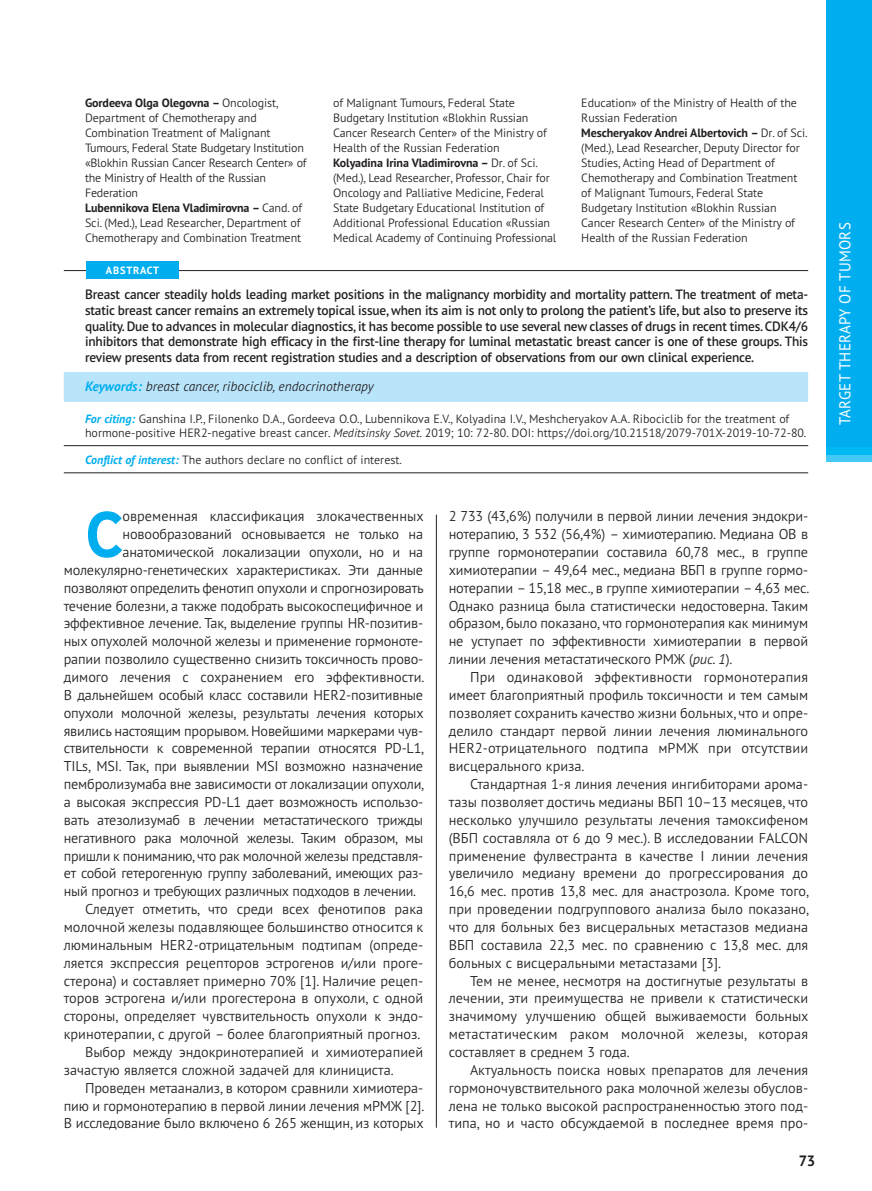
<style>
.page{position:relative;width:872px;height:1191px;background:#fff}
.page>*{position:absolute;margin:0;border:0;box-sizing:border-box;transform-origin:0 0}
.t1{font:500 69.15px "PF Highway Sans Pro";color:#00aeef;scale:.95 1}
.t2{font:15.75px "PT Sans Pro";letter-spacing:.02em;color:#fff;scale:.95 1}
.t3{font:700 15px "PT Sans Pro";color:#231f20}
.t4{font:300 14.25px/17.9px "PT Sans Pro";letter-spacing:-.015em;color:#231f20;text-align:justify}
.t5{font:600 13.5px/15.8px "PT Sans Pro";letter-spacing:-.015em;color:#231f20;text-align:justify}
.t6{font:italic 300 13.5px "PT Sans Pro";color:#231f20}
.t7{font:300 12px/15px "PT Sans Pro";letter-spacing:-.01em;color:#231f20}
.t8{font:700 10.5px "PT Sans Pro";letter-spacing:.08em;color:#fff}
.s1{font-weight:700}
.s2{font-weight:700;color:#00aeef}
.s3{font-weight:700;font-style:italic;color:#00aeef}
.s4{font-style:italic}
</style>
<div class="page">
<div style="left:826px;top:0;width:46px;height:446px;background:#00aeef"></div>
<div style="left:64px;top:372px;width:744px;height:30px;background:#b9e5fb"></div>
<hr style="left:64px;top:445px;width:744px;height:1px;background:#231f20">
<hr style="left:64px;top:472px;width:744px;height:1px;background:#231f20">
<hr style="left:64px;top:270px;width:744px;height:1px;background:#231f20">
<div style="left:86px;top:262px;width:92px;height:17px;background:#00aeef"></div>
<hr style="left:436px;top:514px;width:1px;height:613px;background:#231f20">
<p class="t7" style="left:85px;top:97px;width:223px"><span class="s1">Gordeeva Olga Olegovna –</span> Oncologist, Department of Chemotherapy and Combination Treatment of Malignant Tumours, Federal State Budgetary Institution «Blokhin Russian Cancer Research Center» of the Ministry of Health of the Russian Federation<br><span class="s1">Lubennikova Elena Vladimirovna –</span> Cand. of Sci. (Med.), Lead Researcher, Department of Chemotherapy and Combination Treatment</p>
<p class="t7" style="left:333px;top:97px;width:225px">of Malignant Tumours, Federal State Budgetary Institution «Blokhin Russian Cancer Research Center» of the Ministry of Health of the Russian Federation<br><span class="s1">Kolyadina Irina Vladimirovna –</span> Dr. of Sci. (Med.), Lead Researcher, Professor, Chair for Oncology and Palliative Medicine, Federal State Budgetary Educational Institution of Additional Professional Education «Russian Medical Academy of Continuing Professional</p>
<p class="t7" style="left:581px;top:97px;width:228px">Education» of the Ministry of Health of the Russian Federation<br><span class="s1">Mescheryakov Andrei Albertovich –</span> Dr. of Sci. (Med.), Lead Researcher, Deputy Director for Studies, Acting Head of Department of Chemotherapy and Combination Treatment of Malignant Tumours, Federal State Budgetary Institution «Blokhin Russian Cancer Research Center» of the Ministry of Health of the Russian Federation</p>
<p class="t8" style="left:106px;top:267px;width:55px">ABSTRACT</p>
<p class="t5" style="left:85px;top:288px;width:724px">Breast cancer steadily holds leading market positions in the malignancy morbidity and mortality pattern. The treatment of meta&shy;static breast cancer remains an extremely topical issue, when its aim is not only to prolong the patient’s life, but also to preserve its quality. Due to advances in molecular diagnostics, it has become possible to use several new classes of drugs in recent times. CDK4/6 inhibitors that demonstrate high efficacy in the first-line therapy for luminal metastatic breast cancer is one of these groups. This review presents data from recent registration studies and a description of observations from our own clinical experience.</p>
<p class="t6" style="left:85px;top:381px;width:290px"><span class="s2">Keywords:</span> breast cancer, ribociclib, endocrinotherapy</p>
<p class="t7" style="left:85px;top:412px;width:723px;line-height:14.4px"><span class="s3">For citing:</span> Ganshina I.P., Filonenko D.A., Gordeeva O.O., Lubennikova E.V., Kolyadina I.V., Meshcheryakov A.A. Ribociclib for the treatment of hormone-positive HER2-negative breast cancer. <span class="s4">Meditsinsky Sovet.</span> 2019; 10: 72-80. DOI: https://doi.org/10.21518/2079-701X-2019-10-72-80.</p>
<p class="t7" style="left:85px;top:454px;width:318px"><span class="s3">Conflict of interest:</span> The authors declare no conflict of interest.</p>
<h1 class="t1" style="left:85px;top:505px;width:42px">С</h1>
<p class="t4" style="left:122px;top:509px;width:303px">овременная классификация злокачественных</p>
<p class="t4" style="left:122px;top:527px;width:302px">новообразований основывается не только на</p>
<p class="t4" style="left:122px;top:545px;width:302px">анатомической локализации опухоли, но и на</p>
<p class="t4" style="left:64px;top:562px;width:361px">молекулярно-генетических характеристиках. Эти данные</p>
<p class="t4" style="left:64px;top:580px;width:361px">позволяют определить фенотип опухоли и спрогнозировать</p>
<p class="t4" style="left:64px;top:598px;width:361px">течение болезни, а также подобрать высокоспецифичное и</p>
<p class="t4" style="left:64px;top:616px;width:361px">эффективное лечение. Так, выделение группы HR-позитив-</p>
<p class="t4" style="left:64px;top:634px;width:361px">ных опухолей молочной железы и применение гормоноте-</p>
<p class="t4" style="left:64px;top:652px;width:361px">рапии позволило существенно снизить токсичность прово-</p>
<p class="t4" style="left:64px;top:670px;width:362px">димого лечения с сохранением его эффективности.</p>
<p class="t4" style="left:64px;top:687px;width:361px">В дальнейшем особый класс составили HER2-позитивные</p>
<p class="t4" style="left:64px;top:705px;width:361px">опухоли молочной железы, результаты лечения которых</p>
<p class="t4" style="left:64px;top:723px;width:361px">явились настоящим прорывом. Новейшими маркерами чув-</p>
<p class="t4" style="left:64px;top:741px;width:362px">ствительности к современной терапии относятся PD-L1,</p>
<p class="t4" style="left:64px;top:759px;width:361px">TILs, MSI. Так, при выявлении MSI возможно назначение</p>
<p class="t4" style="left:64px;top:777px;width:362px">пембролизумаба вне зависимости от локализации опухоли,</p>
<p class="t4" style="left:64px;top:794px;width:361px">а высокая экспрессия PD-L1 дает возможность использо-</p>
<p class="t4" style="left:64px;top:812px;width:361px">вать атезолизумаб в лечении метастатического трижды</p>
<p class="t4" style="left:64px;top:830px;width:361px">нега тивного рака молочной железы. Таким образом, мы</p>
<p class="t4" style="left:64px;top:848px;width:361px">пришли к пониманию, что рак молочной железы представля-</p>
<p class="t4" style="left:64px;top:866px;width:361px">ет собой гетерогенную группу заболеваний, имеющих раз-</p>
<p class="t4" style="left:64px;top:884px;width:354px">ный прогноз и требующих различных подходов в лечении.</p>
<p class="t4" style="left:85px;top:902px;width:340px">Следует отметить, что среди всех фенотипов рака</p>
<p class="t4" style="left:64px;top:919px;width:361px">молочной железы подавляющее большинство относится к</p>
<p class="t4" style="left:64px;top:937px;width:361px">люминальным HER2-отрицательным подтипам (опреде-</p>
<p class="t4" style="left:64px;top:955px;width:361px">ляется экспрессия рецепторов эстрогенов и/или проге-</p>
<p class="t4" style="left:64px;top:973px;width:361px">стерона) и составляет примерно 70% [1]. Наличие рецеп-</p>
<p class="t4" style="left:64px;top:991px;width:361px">торов эстрогена и/или прогестерона в опухоли, с одной</p>
<p class="t4" style="left:64px;top:1009px;width:361px">стороны, определяет чувствительность опухоли к эндо-</p>
<p class="t4" style="left:64px;top:1027px;width:358px">кринотерапии, с другой – более благоприятный прогноз.</p>
<p class="t4" style="left:85px;top:1044px;width:340px">Выбор между эндокринотерапией и химиотерапией</p>
<p class="t4" style="left:64px;top:1062px;width:331px">зачастую является сложной задачей для клинициста.</p>
<p class="t4" style="left:85px;top:1080px;width:340px">Проведен метаанализ, в котором сравнили химиотера-</p>
<p class="t4" style="left:64px;top:1098px;width:362px">пию и гормонотерапию в первой линии лечения мРМЖ [2].</p>
<p class="t4" style="left:64px;top:1116px;width:361px">В исследование было включено 6 265 женщин, из которых</p>
<p class="t4" style="left:449px;top:509px;width:362px">2 733 (43,6%) получили в первой линии лечения эндокри&shy;нотерапию, 3 532 (56,4%) – химиотерапию. Медиана ОВ в группе гормонотерапии составила 60,78 мес., в группе химиотерапии – 49,64 мес., медиана ВБП в группе гормо&shy;нотерапии – 15,18 мес., в группе химиотерапии – 4,63 мес.<br>Однако разница была статистически недостоверна. Таким образом, было показано, что гормонотерапия как минимум не уступает по эффективности химиотерапии в первой линии лечения метастатического РМЖ (<span class="s4">рис. 1</span>).</p>
<p class="t4" style="left:449px;top:670px;width:361px;text-indent:21px">При одинаковой эффективности гормонотерапия имеет благоприятный профиль токсичности и тем самым позволяет сохранить качество жизни больных, что и опре&shy;делило стандарт первой линии лечения люминального HER2-отрицательного подтипа мРМЖ при отсутствии висцерального криза.</p>
<p class="t4" style="left:449px;top:777px;width:362px;text-indent:21px">Стандартная 1-я линия лечения ингибиторами арома&shy;тазы позволяет достичь медианы ВБП 10–13 месяцев, что несколько улучшило результаты лечения тамоксифеном (ВБП составляла от 6 до 9 мес.). В исследовании FALCON применение фулвестранта в качестве I линии лечения увеличило медиану времени до прогрессирования до 16,6 мес. против 13,8 мес. для анастрозола. Кроме того, при проведении подгруппового анализа было показано, что для больных без висцеральных метастазов медиана ВБП составила 22,3 мес. по сравнению с 13,8 мес. для больных с висцеральными метастазами [3].</p>
<p class="t4" style="left:449px;top:973px;width:361px;text-indent:21px">Тем не менее, несмотря на достигнутые результаты в лечении, эти преимущества не привели к статистически значимому улучшению общей выживаемости больных метастатическим раком молочной железы, которая составляет в среднем 3 года.</p>
<p class="t4" style="left:449px;top:1062px;width:361px;text-indent:21px">Актуальность поиска новых препаратов для лечения гормоночувствительного рака молочной железы обуслов&shy;лена не только высокой распространенностью этого под&shy;типа, но и часто обсуждаемой в последнее время про-</p>
<p class="t3" style="left:799px;top:1155px;width:18px">73</p>
<p class="t2" style="left:839px;top:425px;width:215px;rotate:-90deg">TARGET THERAPY OF TUMORS</p>
</div>
